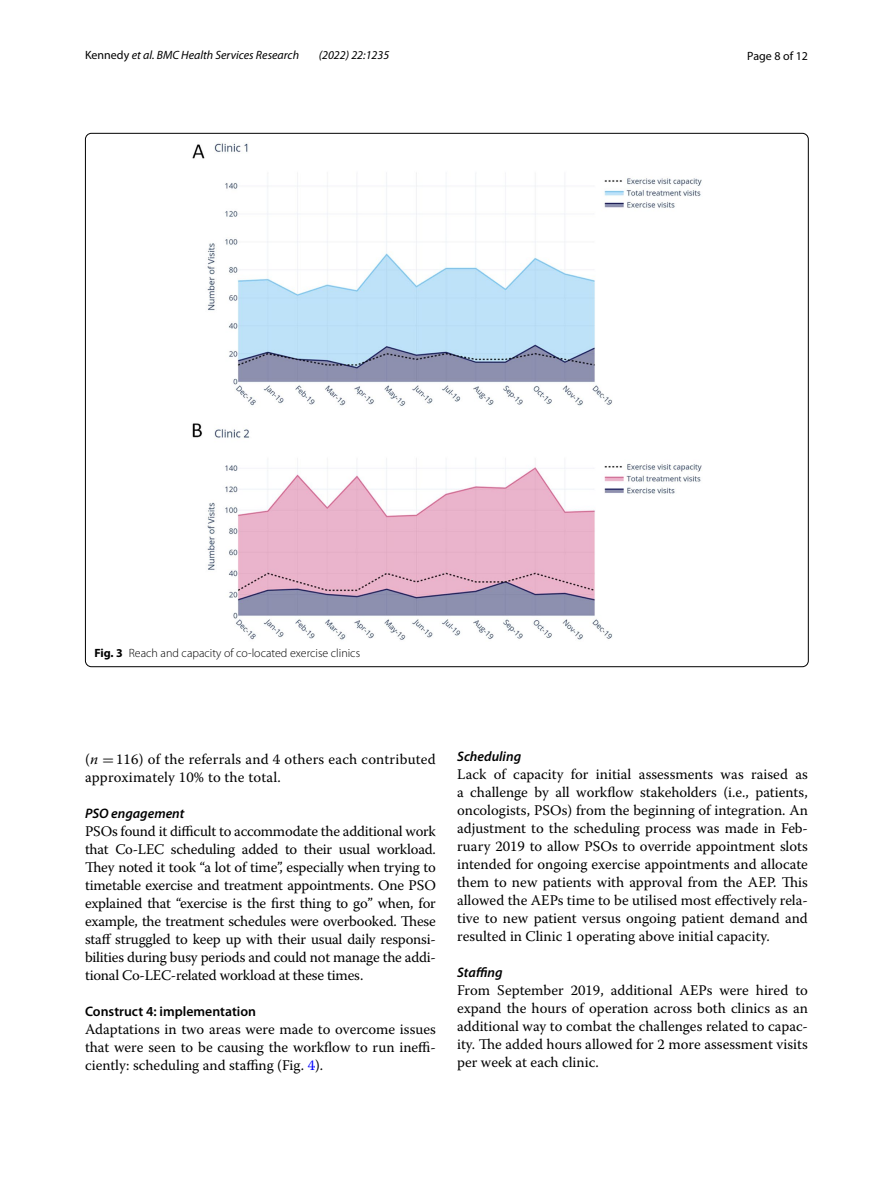
<style>
.page{position:relative;width:893px;height:1187px;background:#fff}
.page>*{position:absolute;margin:0;border:0;box-sizing:border-box;transform-origin:0 0}
.t1{font:14.7px/18px "Warnock Pro";color:#000;text-align:justify}
.t2{font:italic 600 13.8px "Myriad Pro";color:#000}
.t3{font:600 13.8px "Myriad Pro";color:#000}
.t4{font:italic 12px "Myriad Pro";color:#000}
.t5{font:300 12px "Myriad Pro";color:#000}
.t6{font:12px "Myriad Pro";color:#000}
.s1{font-style:normal}
.s2{font-weight:700}
.s3{font-style:italic}
.s4{font-family:"MTSY"}
.s5{color:#00f}
</style>
<div class="page">
<img style="left:192px;top:142px;width:510px;height:498px">
<p class="t4" style="left:85px;top:48px;width:216px"><span class="s1">Kennedy</span> et al. BMC Health Services Research</p>
<p class="t4" style="left:319px;top:48px;width:72px">(2022) 22:1235</p>
<p class="t6" style="left:747px;top:48px;width:62px">Page 8 of 12</p>
<p class="t5" style="left:94px;top:646px;width:267px"><span class="s2">Fig. 3</span> Reach and capacity of co-located exercise clinics</p>
<p class="t1" style="left:85px;top:749px;width:352px">(<span class="s3">n</span> <span class="s4">=</span>116) of the referrals and 4 others each contributed approximately 10% to the total.</p>
<p class="t2" style="left:85px;top:804px;width:101px">PSO engagement</p>
<p class="t1" style="left:85px;top:821px;width:352px">PSOs found it difficult to accommodate the additional work that Co-LEC scheduling added to their usual workload.<br>They noted it took “a lot of time”, especially when trying to timetable exercise and treatment appointments. One PSO explained that “exercise is the first thing to go” when, for example, the treatment schedules were overbooked. These staff struggled to keep up with their usual daily responsi&shy;bilities during busy periods and could not manage the addi&shy;tional Co-LEC-related workload at these times.</p>
<p class="t3" style="left:85px;top:1002px;width:172px">Construct 4: implementation</p>
<p class="t1" style="left:85px;top:1019px;width:352px">Adaptations in two areas were made to overcome issues that were seen to be causing the workflow to run ineffi&shy;ciently: scheduling and staffing (Fig. <span class="s5">4</span>).</p>
<p class="t2" style="left:457px;top:747px;width:66px">Scheduling</p>
<p class="t1" style="left:457px;top:765px;width:352px">Lack of capacity for initial assessments was raised as a challenge by all workflow stakeholders (i.e., patients, oncologists, PSOs) from the beginning of integration. An adjustment to the scheduling process was made in Feb&shy;ruary 2019 to allow PSOs to override appointment slots intended for ongoing exercise appointments and allocate them to new patients with approval from the AEP. This allowed the AEPs time to be utilised most effectively rela&shy;tive to new patient versus ongoing patient demand and resulted in Clinic 1 operating above initial capacity.</p>
<p class="t2" style="left:457px;top:963px;width:47px">Staffing</p>
<p class="t1" style="left:457px;top:981px;width:352px">From September 2019, additional AEPs were hired to expand the hours of operation across both clinics as an additional way to combat the challenges related to capac&shy;ity. The added hours allowed for 2 more assessment visits per week at each clinic.</p>
</div>
